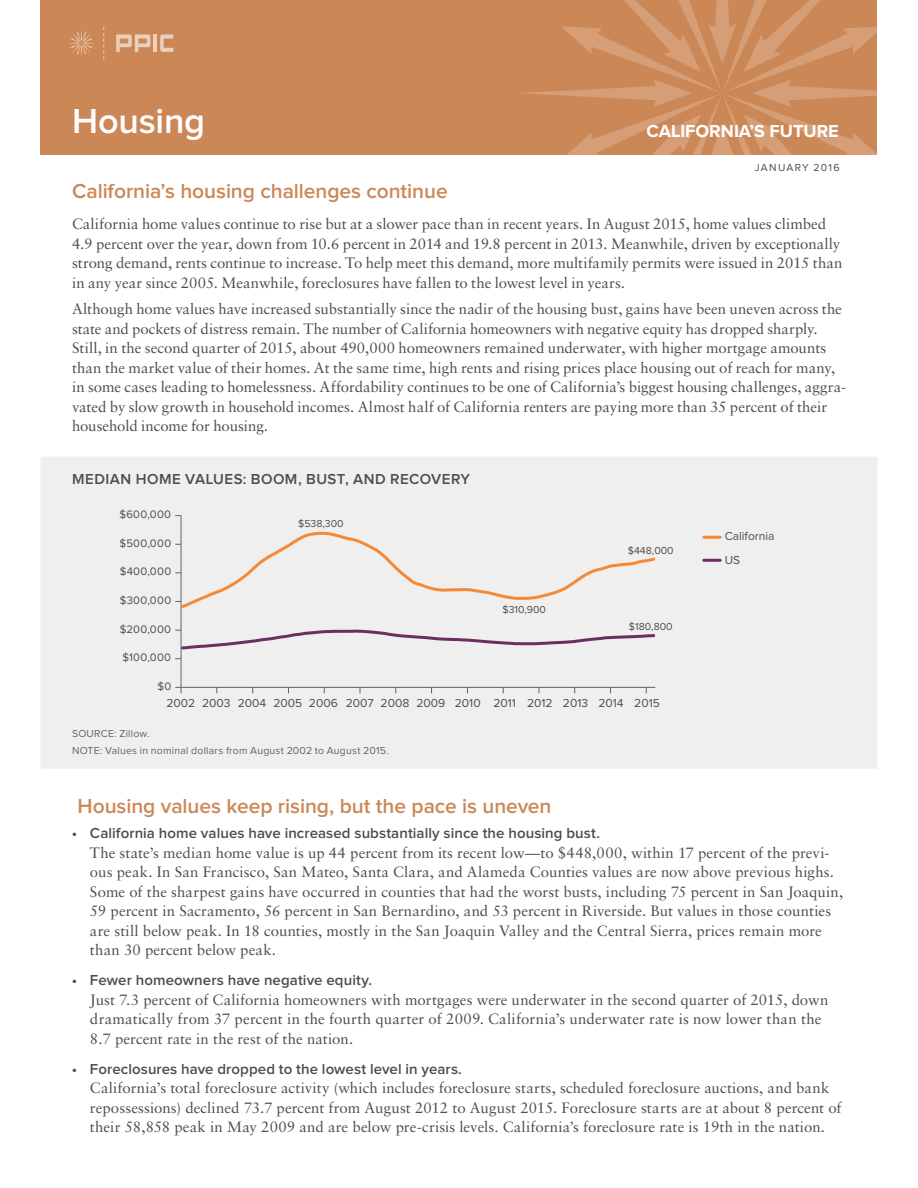
<style>
.page{position:relative;width:918px;height:1188px;background:#fff}
.page>*{position:absolute;margin:0;border:0;box-sizing:border-box;transform-origin:0 0}
.t1{font:600 36px "Proxima Nova";letter-spacing:-.005em;color:#fff}
.t2{font:600 21px "Proxima Nova";letter-spacing:-.005em;color:#cc8757}
.t3{font:700 18px "Proxima Nova";color:#fff}
.t4{font:15px/19.5px "Sabon";color:#4d4d4f}
.t5{font:600 15px "Proxima Nova";letter-spacing:.005em;color:#4d4d4f}
.t6{font:600 15px "Proxima Nova";letter-spacing:.03em;color:#4d4d4f}
.t7{font:12px/24.8px "Proxima Nova";color:#4d4d4f}
.t8{font:11.25px "Proxima Nova";letter-spacing:.025em;color:#4d4d4f}
.t9{font:10.5px/17.2px "Proxima Nova";letter-spacing:.02em;color:#636466}
.t10{font:10.5px "Proxima Nova";color:#4d4d4f}
.t11{font:10.5px "Proxima Nova";letter-spacing:.125em;color:#4d4d4f}
</style>
<div class="page">
<div style="left:40px;top:0;width:838px;height:155px;background:#cc8757"></div>
<svg style="left:521px;top:0;width:357px;height:155px"></svg>
<svg style="left:103px;top:27px;width:1px;height:32px"></svg>
<svg style="left:69px;top:30px;width:26px;height:27px"></svg>
<svg style="left:116px;top:34px;width:34px;height:18px"></svg>
<hr style="left:153px;top:34px;width:4px;height:18px;background:#eacfbb">
<svg style="left:160px;top:34px;width:13px;height:18px"></svg>
<div style="left:40px;top:457px;width:838px;height:312px;background:#efeff0"></div>
<hr style="left:181px;top:516px;width:1px;height:171px;background:#636466">
<hr style="left:181px;top:687px;width:474px;height:1px;background:#636466">
<svg style="left:175px;top:687px;width:7px;height:6px"></svg>
<svg style="left:175px;top:530px;width:481px;height:81px"></svg>
<svg style="left:175px;top:628px;width:481px;height:23px"></svg>
<hr style="left:704px;top:536px;width:16px;height:3px;background:#f68935">
<hr style="left:704px;top:559px;width:16px;height:3px;background:#6d2d5f">
<h1 class="t1" style="left:72px;top:105px;width:135px">Housing</h1>
<p class="t3" style="left:647px;top:123px;width:194px">CALIFORNIA’S FUTURE</p>
<p class="t11" style="left:755px;top:162px;width:86px">JANUARY 2016</p>
<h2 class="t2" style="left:72px;top:181px;width:377px">California’s housing challenges continue</h2>
<p class="t4" style="left:72px;top:214px;width:772px">California home values continue to rise but at a slower pace than in recent years. In August 2015, home values climbed 4.9 percent over the year, down from 10.6 percent in 2014 and 19.8 percent in 2013. Meanwhile, driven by exceptionally strong demand, rents continue to increase. To help meet this demand, more multifamily permits were issued in 2015 than in any year since 2005. Meanwhile, foreclosures have fallen to the lowest level in years.</p>
<p class="t4" style="left:72px;top:299px;width:775px">Although home values have increased substantially since the nadir of the housing bust, gains have been uneven across the state and pockets of distress remain. The number of California homeowners with negative equity has dropped sharply.<br>Still, in the second quarter of 2015, about 490,000 homeowners remained underwater, with higher mortgage amounts than the market value of their homes. At the same time, high rents and rising prices place housing out of reach for many, in some cases leading to homelessness. Affordability continues to be one of California’s biggest housing challenges, aggra&shy;vated by slow growth in household incomes. Almost half of California renters are paying more than 35 percent of their household income for housing.</p>
<p class="t6" style="left:72px;top:472px;width:400px">MEDIAN HOME VALUES: BOOM, BUST, AND RECOVERY</p>
<p class="t10" style="left:298px;top:519px;width:47px">$538,300</p>
<p class="t8" style="left:120px;top:509px;width:53px">$600,000</p>
<p class="t8" style="left:120px;top:538px;width:53px">$500,000</p>
<p class="t8" style="left:120px;top:566px;width:53px">$400,000</p>
<p class="t8" style="left:120px;top:595px;width:53px">$300,000</p>
<p class="t8" style="left:120px;top:624px;width:53px">$200,000</p>
<p class="t8" style="left:122px;top:652px;width:50px">$100,000</p>
<p class="t8" style="left:157px;top:681px;width:15px">$0</p>
<p class="t10" style="left:502px;top:605px;width:45px">$310,900</p>
<p class="t10" style="left:628px;top:545px;width:47px">$448,000</p>
<p class="t10" style="left:629px;top:621px;width:45px">$180,800</p>
<p class="t7" style="left:166px;top:691px;width:495px">2002 2003 2004 2005 2006 2007 2008 2009 2010 2011 2012 2013 2014 2015</p>
<p class="t9" style="left:72px;top:726px;width:318px">SOURCE: Zillow.<br>NOTE: Values in nominal dollars from August 2002 to August 2015.</p>
<p class="t7" style="left:725px;top:524px;width:51px">California<br>US</p>
<h2 class="t2" style="left:77px;top:796px;width:476px">Housing values keep rising, but the pace is uneven</h2>
<p class="t5" style="left:72px;top:827px;width:530px">• California home values have increased substantially since the housing bust.</p>
<p class="t4" style="left:90px;top:843px;width:755px">The state’s median home value is up 44 percent from its recent low—to $448,000, within 17 percent of the previ&shy;ous peak. In San Francisco, San Mateo, Santa Clara, and Alameda Counties values are now above previous highs.<br>Some of the sharpest gains have occurred in counties that had the worst busts, including 75 percent in San Joaquin, 59 percent in Sacramento, 56 percent in San Bernardino, and 53 percent in Riverside. But values in those counties are still below peak. In 18 counties, mostly in the San Joaquin Valley and the Central Sierra, prices remain more than 30 percent below peak.</p>
<p class="t5" style="left:72px;top:974px;width:302px">• Fewer homeowners have negative equity.</p>
<p class="t4" style="left:90px;top:990px;width:740px">Just 7.3 percent of California homeowners with mortgages were underwater in the second quarter of 2015, down dramatically from 37 percent in the fourth quarter of 2009. California’s underwater rate is now lower than the<br>8.7 percent rate in the rest of the nation.</p>
<p class="t5" style="left:72px;top:1062px;width:392px">• Foreclosures have dropped to the lowest level in years.</p>
<p class="t4" style="left:90px;top:1078px;width:753px">California’s total foreclosure activity (which includes foreclosure starts, scheduled foreclosure auctions, and bank repossessions) declined 73.7 percent from August 2012 to August 2015. Foreclosure starts are at about 8 percent of their 58,858 peak in May 2009 and are below pre-crisis levels. California’s foreclosure rate is 19th in the nation.</p>
</div>
